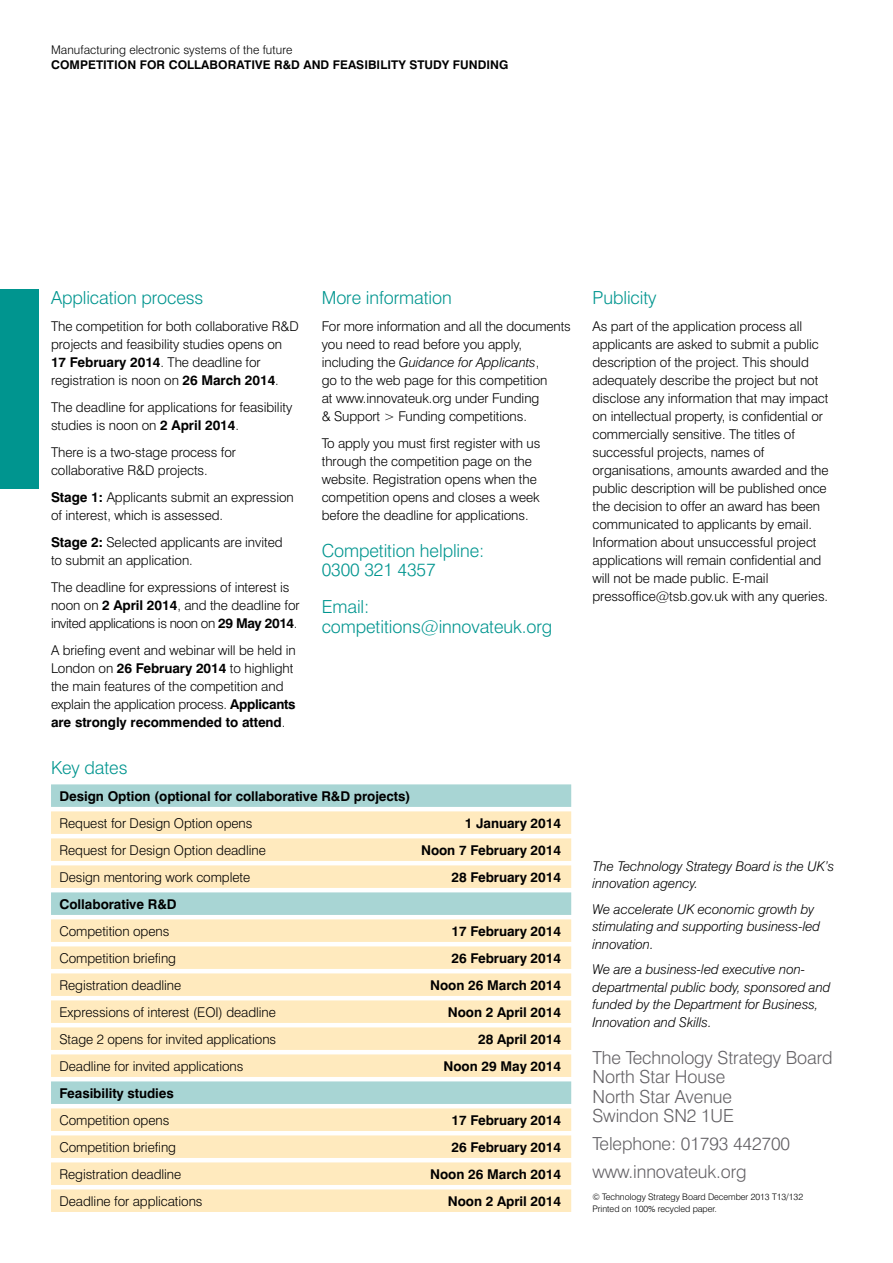
<style>
.page{position:relative;width:893px;height:1263px;background:#fff}
.page>*{position:absolute;margin:0;border:0;box-sizing:border-box;transform-origin:0 0}
.t1{font:300 18px/19.5px "Swiss 721 BT";letter-spacing:-.005em;color:#00958f}
.t2{font:300 18px/19.5px "Swiss 721 BT";letter-spacing:-.005em;color:#636165}
.t3{font:300 13.5px/18px "Swiss 721 BT";letter-spacing:-.005em;color:#000}
.t4{font:700 13.5px "Swiss 721 BT";letter-spacing:-.005em;color:#000}
.t5{font:italic 300 13.5px/17.7px "Swiss 721 BT";letter-spacing:-.005em;color:#000}
.t6{font:700 12px "Swiss 721 BT";letter-spacing:.005em;color:#000}
.t7{font:300 12px "Swiss 721 BT";letter-spacing:.005em;color:#000}
.t8{font:300 9px/12px "Swiss 721 BT";letter-spacing:-.005em;color:#000}
.s1{font-weight:700}
.s2{font-style:italic}
</style>
<div class="page">
<div style="left:51px;top:784px;width:520px;height:23px;background:#a8d5d4"></div>
<div style="left:51px;top:811px;width:520px;height:23px;background:#ffeabe"></div>
<div style="left:51px;top:838px;width:520px;height:23px;background:#ffeabe"></div>
<div style="left:51px;top:865px;width:520px;height:23px;background:#ffeabe"></div>
<div style="left:51px;top:892px;width:520px;height:23px;background:#a8d5d4"></div>
<div style="left:51px;top:919px;width:520px;height:23px;background:#ffeabe"></div>
<div style="left:51px;top:946px;width:520px;height:23px;background:#ffeabe"></div>
<div style="left:51px;top:973px;width:520px;height:23px;background:#ffeabe"></div>
<div style="left:51px;top:1000px;width:520px;height:23px;background:#ffeabe"></div>
<div style="left:51px;top:1027px;width:520px;height:23px;background:#ffeabe"></div>
<div style="left:51px;top:1054px;width:520px;height:23px;background:#ffeabe"></div>
<div style="left:51px;top:1081px;width:520px;height:23px;background:#a8d5d4"></div>
<div style="left:51px;top:1108px;width:520px;height:23px;background:#ffeabe"></div>
<div style="left:51px;top:1135px;width:520px;height:23px;background:#ffeabe"></div>
<div style="left:51px;top:1162px;width:520px;height:23px;background:#ffeabe"></div>
<div style="left:51px;top:1189px;width:520px;height:23px;background:#ffeabe"></div>
<div style="left:0;top:289px;width:38px;height:200px;background:#00958f"></div>
<p class="t7" style="left:51px;top:43px;width:243px">Manufacturing electronic systems of the future</p>
<p class="t6" style="left:51px;top:57px;width:459px">COMPETITION FOR COLLABORATIVE R&amp;D AND FEASIBILITY STUDY FUNDING</p>
<h1 class="t1" style="left:51px;top:287px;width:154px">Application process</h1>
<p class="t3" style="left:51px;top:317px;width:249px">The competition for both collaborative R&amp;D projects and feasibility studies opens on <span class="s1">17 February 2014</span>. The deadline for registration is noon on <span class="s1">26 March 2014</span>.</p>
<p class="t3" style="left:51px;top:398px;width:243px">The deadline for applications for feasibility studies is noon on <span class="s1">2 April 2014</span>.</p>
<p class="t3" style="left:51px;top:443px;width:187px">There is a two-stage process for collaborative R&amp;D projects.</p>
<p class="t3" style="left:51px;top:488px;width:244px"><span class="s1">Stage 1:</span> Applicants submit an expression of interest, which is assessed.</p>
<p class="t3" style="left:51px;top:533px;width:233px"><span class="s1">Stage 2:</span> Selected applicants are invited to submit an application.</p>
<p class="t3" style="left:51px;top:578px;width:250px">The deadline for expressions of interest is noon on <span class="s1">2 April 2014</span>, and the deadline for invited applications is noon on <span class="s1">29 May 2014</span>.</p>
<p class="t3" style="left:51px;top:641px;width:246px">A briefing event and webinar will be held in London on <span class="s1">26 February 2014</span> to highlight the main features of the competition and explain the application process. <span class="s1">Applicants are strongly recommended to attend</span>.</p>
<h1 class="t1" style="left:322px;top:287px;width:131px">More information</h1>
<p class="t3" style="left:322px;top:317px;width:251px">For more information and all the documents you need to read before you apply, including the <span class="s2">Guidance for Applicants</span>,<br>go to the web page for this competition<br>at www.innovateuk.org under Funding<br>&amp; Support &gt; Funding competitions.</p>
<p class="t3" style="left:322px;top:434px;width:220px">To apply you must first register with us through the competition page on the website. Registration opens when the competition opens and closes a week before the deadline for applications.</p>
<h1 class="t1" style="left:322px;top:540px;width:164px">Competition helpline:<br>0300 321 4357</h1>
<h1 class="t1" style="left:322px;top:597px;width:232px">Email: competitions@innovateuk.org</h1>
<h1 class="t1" style="left:51px;top:757px;width:78px">Key dates</h1>
<p class="t4" style="left:60px;top:787px;width:352px">Design Option (optional for collaborative R&amp;D projects)</p>
<p class="t3" style="left:60px;top:814px;width:194px">Request for Design Option opens</p>
<p class="t4" style="left:465px;top:814px;width:98px">1 January 2014</p>
<p class="t3" style="left:60px;top:841px;width:208px">Request for Design Option deadline</p>
<p class="t4" style="left:421px;top:841px;width:141px">Noon 7 February 2014</p>
<p class="t3" style="left:60px;top:868px;width:192px">Design mentoring work complete</p>
<p class="t4" style="left:451px;top:868px;width:111px">28 February 2014</p>
<p class="t4" style="left:60px;top:895px;width:119px">Collaborative R&amp;D</p>
<p class="t3" style="left:60px;top:922px;width:111px">Competition opens</p>
<p class="t4" style="left:451px;top:922px;width:111px">17 February 2014</p>
<p class="t3" style="left:60px;top:949px;width:118px">Competition briefing</p>
<p class="t4" style="left:451px;top:949px;width:111px">26 February 2014</p>
<p class="t3" style="left:60px;top:976px;width:123px">Registration deadline</p>
<p class="t4" style="left:430px;top:976px;width:132px">Noon 26 March 2014</p>
<p class="t3" style="left:60px;top:1003px;width:218px">Expressions of interest (EOI) deadline</p>
<p class="t4" style="left:448px;top:1003px;width:115px">Noon 2 April 2014</p>
<p class="t3" style="left:60px;top:1030px;width:218px">Stage 2 opens for invited applications</p>
<p class="t4" style="left:478px;top:1030px;width:84px">28 April 2014</p>
<p class="t3" style="left:60px;top:1057px;width:185px">Deadline for invited applications</p>
<p class="t4" style="left:444px;top:1057px;width:119px">Noon 29 May 2014</p>
<p class="t4" style="left:60px;top:1084px;width:116px">Feasibility studies</p>
<p class="t3" style="left:60px;top:1111px;width:111px">Competition opens</p>
<p class="t4" style="left:451px;top:1111px;width:111px">17 February 2014</p>
<p class="t3" style="left:60px;top:1138px;width:118px">Competition briefing</p>
<p class="t4" style="left:451px;top:1138px;width:111px">26 February 2014</p>
<p class="t3" style="left:60px;top:1165px;width:123px">Registration deadline</p>
<p class="t4" style="left:430px;top:1165px;width:132px">Noon 26 March 2014</p>
<p class="t3" style="left:60px;top:1192px;width:145px">Deadline for applications</p>
<p class="t4" style="left:448px;top:1192px;width:115px">Noon 2 April 2014</p>
<h1 class="t1" style="left:592px;top:287px;width:66px">Publicity</h1>
<p class="t3" style="left:592px;top:317px;width:238px">As part of the application process all applicants are asked to submit a public description of the project. This should adequately describe the project but not disclose any information that may impact on intellectual property, is confidential or commercially sensitive. The titles of successful projects, names of organisations, amounts awarded and the public description will be published once the decision to offer an award has been communicated to applicants by email.<br>Information about unsuccessful project applications will remain confidential and will not be made public. E-mail pressoffice@tsb.gov.uk with any queries.</p>
<p class="t5" style="left:592px;top:857px;width:243px">The Technology Strategy Board is the UK’s innovation agency.</p>
<p class="t5" style="left:592px;top:900px;width:229px">We accelerate UK economic growth by stimulating and supporting business-led innovation.</p>
<p class="t5" style="left:592px;top:960px;width:240px">We are a business-led executive non&shy;departmental public body, sponsored and funded by the Department for Business, Innovation and Skills.</p>
<h1 class="t2" style="left:592px;top:1047px;width:242px">The Technology Strategy Board<br>North Star House<br>North Star Avenue<br>Swindon SN2 1UE</h1>
<h1 class="t2" style="left:592px;top:1129px;width:199px;line-height:28px">Telephone: 01793 442700 www.innovateuk.org</h1>
<p class="t8" style="left:592px;top:1191px;width:212px">© Technology Strategy Board December 2013 T13/132<br>Printed on 100% recycled paper.</p>
</div>
